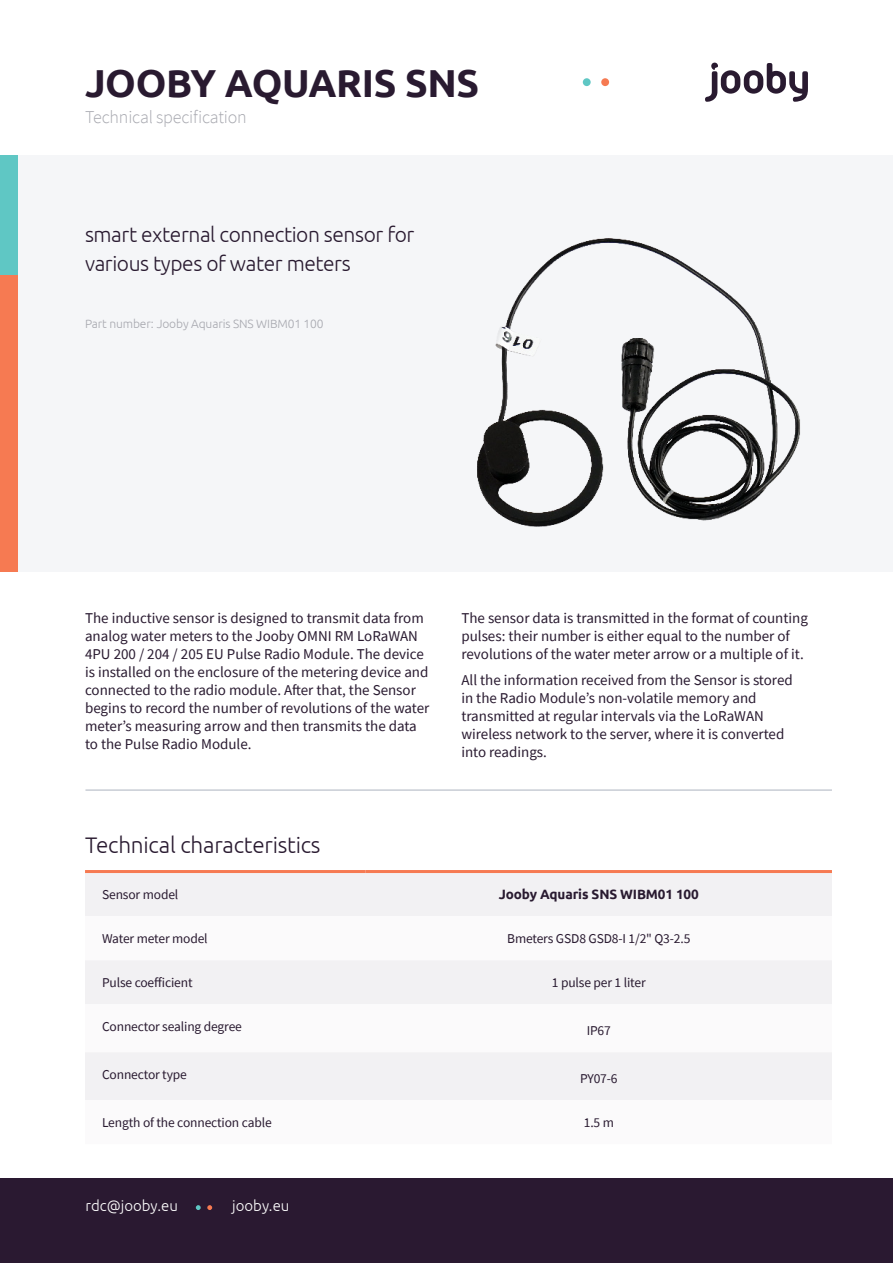
<style>
.page{position:relative;width:893px;height:1263px;background:#fff}
.page>*{position:absolute;margin:0;border:0;box-sizing:border-box;transform-origin:0 0}
.t1{font:700 39px "Ubuntu";letter-spacing:-.01em;color:#291a30}
.t2{font:300 22.5px "Ubuntu";letter-spacing:-.01em;color:#291a30}
.t3{font:300 21px/28.5px "Ubuntu";letter-spacing:-.02em;color:#291a30}
.t4{font:300 18px "Source Sans Pro";letter-spacing:-.01em;color:#a7a8af}
.Paragraph{font:15px/18px "Source Sans Pro";color:#291a30}
.t5{font:300 15px "Ubuntu";color:#fff}
.Table{font:13.5px "Source Sans Pro";letter-spacing:-.01em;color:#291a30}
.Table-2{font:700 13.5px "Ubuntu";letter-spacing:-.01em;color:#291a30}
.t6{font:300 12px "Ubuntu";letter-spacing:-.01em;color:#a7a8af}
</style>
<div class="page">
<div style="left:0;top:1178px;width:893px;height:85px;background:#2a1931"></div>
<svg style="left:207px;top:1205px;width:5px;height:5px"></svg>
<svg style="left:196px;top:1205px;width:5px;height:5px"></svg>
<div style="left:0;top:155px;width:893px;height:417px;background:#f5f6f8"></div>
<div style="left:0;top:274px;width:17px;height:298px;background:#f67a52"></div>
<div style="left:0;top:155px;width:17px;height:119px;background:#5fc7c4"></div>
<svg style="left:705px;top:63px;width:103px;height:39px"></svg>
<div style="left:601px;top:78px;width:8px;height:8px;background:#f67a52;border-radius:50%"></div>
<div style="left:583px;top:78px;width:8px;height:8px;background:#5fc7c4;border-radius:50%"></div>
<div style="left:85px;top:873px;width:747px;height:43px;background:#f2f1f3"></div>
<svg style="left:85px;top:960px;width:747px;height:140px;fill:#f2f1f3"></svg>
<hr style="left:85px;top:870px;width:281px;height:3px;background:#f67a52">
<hr style="left:366px;top:870px;width:466px;height:3px;background:#f67a52">
<hr style="left:85px;top:789px;width:747px;height:2px;background:#c8ccd4">
<img style="left:477px;top:238px;width:323px;height:289px">
<p class="t1" style="left:85px;top:60px;width:396px">JOOBY AQUARIS SNS</p>
<h2 class="t4" style="left:85px;top:106px;width:163px">Technical specification</h2>
<h2 class="t3" style="left:85px;top:220px;width:331px">smart external connection sensor for various types of water meters</h2>
<h2 class="t6" style="left:85px;top:317px;width:240px">Part number: Jooby Aquaris SNS WIBM01 100</h2>
<p class="Paragraph" style="left:85px;top:609px;width:346px">The inductive sensor is designed to transmit data from analog water meters to the Jooby OMNI RM LoRaWAN 4PU 200 / 204 / 205 EU Pulse Radio Module. The device is installed on the enclosure of the metering device and connected to the radio module. After that, the Sensor begins to record the number of revolutions of the water meter’s measuring arrow and then transmits the data to the Pulse Radio Module.</p>
<p class="Paragraph" style="left:461px;top:609px;width:348px">The sensor data is transmitted in the format of counting pulses: their number is either equal to the number of revolutions of the water meter arrow or a multiple of it.</p>
<p class="Paragraph" style="left:461px;top:671px;width:333px">All the information received from the Sensor is stored in the Radio Module’s non-volatile memory and transmitted at regular intervals via the LoRaWAN wireless network to the server, where it is converted into readings.</p>
<h2 class="t2" style="left:85px;top:831px;width:237px">Technical characteristics</h2>
<p class="Table" style="left:102px;top:885px;width:78px">Sensor model</p>
<p class="Table-2" style="left:499px;top:886px;width:202px">Jooby Aquaris SNS WIBM01 100</p>
<p class="Table" style="left:102px;top:930px;width:107px">Water meter model</p>
<p class="Table" style="left:507px;top:930px;width:185px">Bmeters GSD8 GSD8-I 1/2" Q3-2.5</p>
<p class="Table" style="left:102px;top:974px;width:92px">Pulse coefficient</p>
<p class="Table" style="left:552px;top:974px;width:95px">1 pulse per 1 liter</p>
<p class="Table" style="left:102px;top:1018px;width:141px">Connector sealing degree</p>
<p class="Table" style="left:587px;top:1022px;width:26px">IP67</p>
<p class="Table" style="left:102px;top:1066px;width:86px">Connector type</p>
<p class="Table" style="left:580px;top:1070px;width:39px">PY07-6</p>
<p class="Table" style="left:102px;top:1114px;width:171px">Length of the connection cable</p>
<p class="Table" style="left:584px;top:1114px;width:32px">1.5 m</p>
<p class="t5" style="left:85px;top:1197px;width:94px">rdc@jooby.eu</p>
<p class="t5" style="left:232px;top:1197px;width:59px">jooby.eu</p>
</div>
